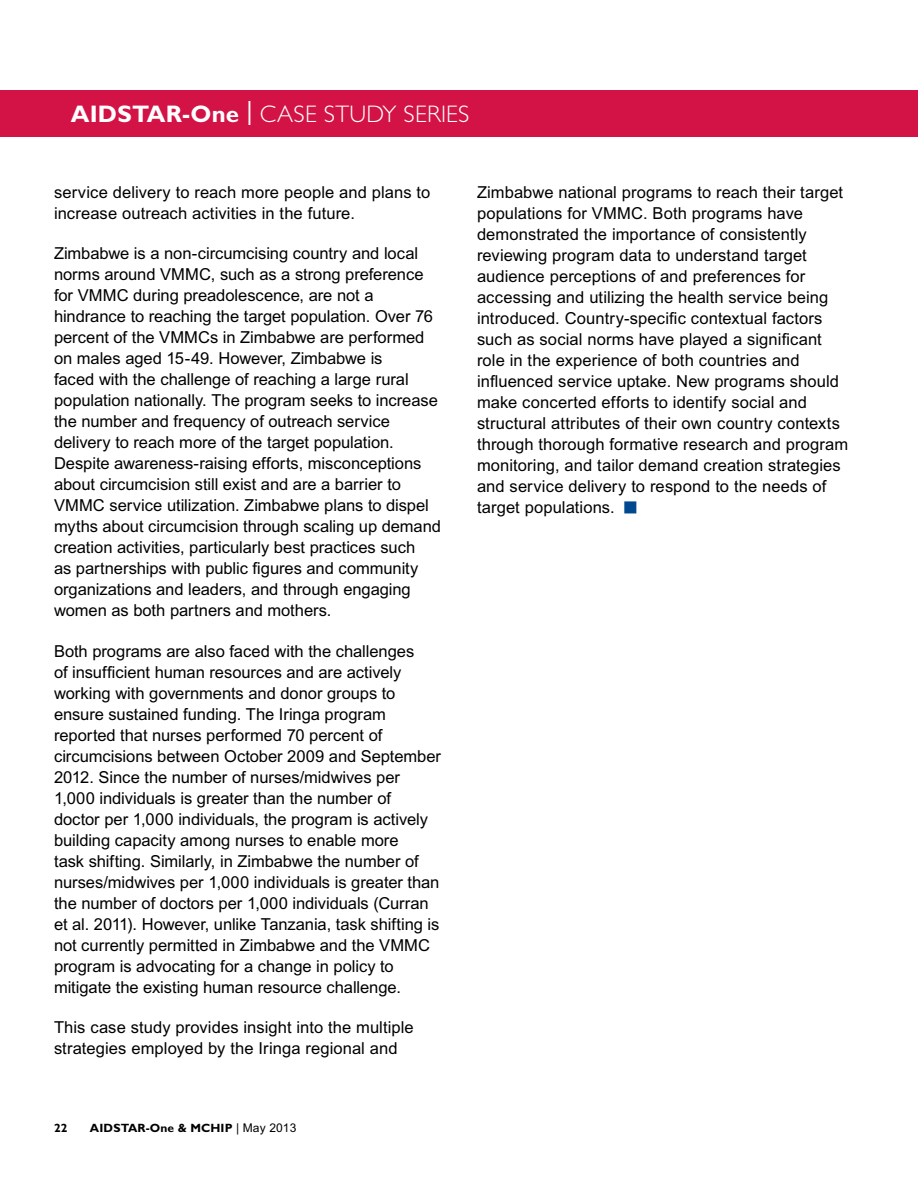
<style>
.page{position:relative;width:918px;height:1188px;background:#fff}
.page>*{position:absolute;margin:0;border:0;box-sizing:border-box;transform-origin:0 0}
.t1{font:300 24px "Gill Sans Std";letter-spacing:.01em;color:#fff}
.t2{font:16.5px/21px "Arial MT Std";color:#000}
.t3{font:700 12px "Gill Sans Std";letter-spacing:.01em;color:#000}
.s1{font-weight:700}
.s2{font-weight:400}
.s3{font-family:"Arial MT Std";font-weight:400}
</style>
<div class="page">
<div style="left:0;top:90px;width:918px;height:47px;background:#d31245"></div>
<h1 class="t1" style="left:71px;top:100px;width:400px"><span class="s1">AIDSTAR-One</span> <span class="s2">|</span> CASE STUDY SERIES</h1>
<p class="t2" style="left:54px;top:182px;width:378px">service delivery to reach more people and plans to increase outreach activities in the future.</p>
<p class="t2" style="left:54px;top:243px;width:389px">Zimbabwe is a non-circumcising country and local norms around VMMC, such as a strong preference for VMMC during preadolescence, are not a hindrance to reaching the target population. Over 76 percent of the VMMCs in Zimbabwe are performed on males aged 15-49. However, Zimbabwe is<br>faced with the challenge of reaching a large rural population nationally. The program seeks to increase the number and frequency of outreach service delivery to reach more of the target population.<br>Despite awareness-raising efforts, misconceptions about circumcision still exist and are a barrier to VMMC service utilization. Zimbabwe plans to dispel myths about circumcision through scaling up demand creation activities, particularly best practices such<br>as partnerships with public figures and community organizations and leaders, and through engaging women as both partners and mothers.</p>
<p class="t2" style="left:54px;top:641px;width:388px">Both programs are also faced with the challenges<br>of insufficient human resources and are actively working with governments and donor groups to ensure sustained funding. The Iringa program reported that nurses performed 70 percent of circumcisions between October 2009 and September 2012. Since the number of nurses/midwives per 1,000 individuals is greater than the number of<br>doctor per 1,000 individuals, the program is actively building capacity among nurses to enable more<br>task shifting. Similarly, in Zimbabwe the number of nurses/midwives per 1,000 individuals is greater than the number of doctors per 1,000 individuals (Curran et al. 2011). However, unlike Tanzania, task shifting is not currently permitted in Zimbabwe and the VMMC program is advocating for a change in policy to mitigate the existing human resource challenge.</p>
<p class="t2" style="left:54px;top:1017px;width:361px">This case study provides insight into the multiple strategies employed by the Iringa regional and</p>
<p class="t2" style="left:477px;top:182px;width:373px">Zimbabwe national programs to reach their target populations for VMMC. Both programs have demonstrated the importance of consistently reviewing program data to understand target audience perceptions of and preferences for accessing and utilizing the health service being introduced. Country-specific contextual factors such as social norms have played a significant role in the experience of both countries and influenced service uptake. New programs should make concerted efforts to identify social and structural attributes of their own country contexts through thorough formative research and program monitoring, and tailor demand creation strategies and service delivery to respond to the needs of target populations.</p>
<p class="t3" style="left:54px;top:1121px;width:15px">22</p>
<p class="t3" style="left:90px;top:1121px;width:208px">AIDSTAR-One &amp; MCHIP <span class="s3">| May 2013</span></p>
</div>
